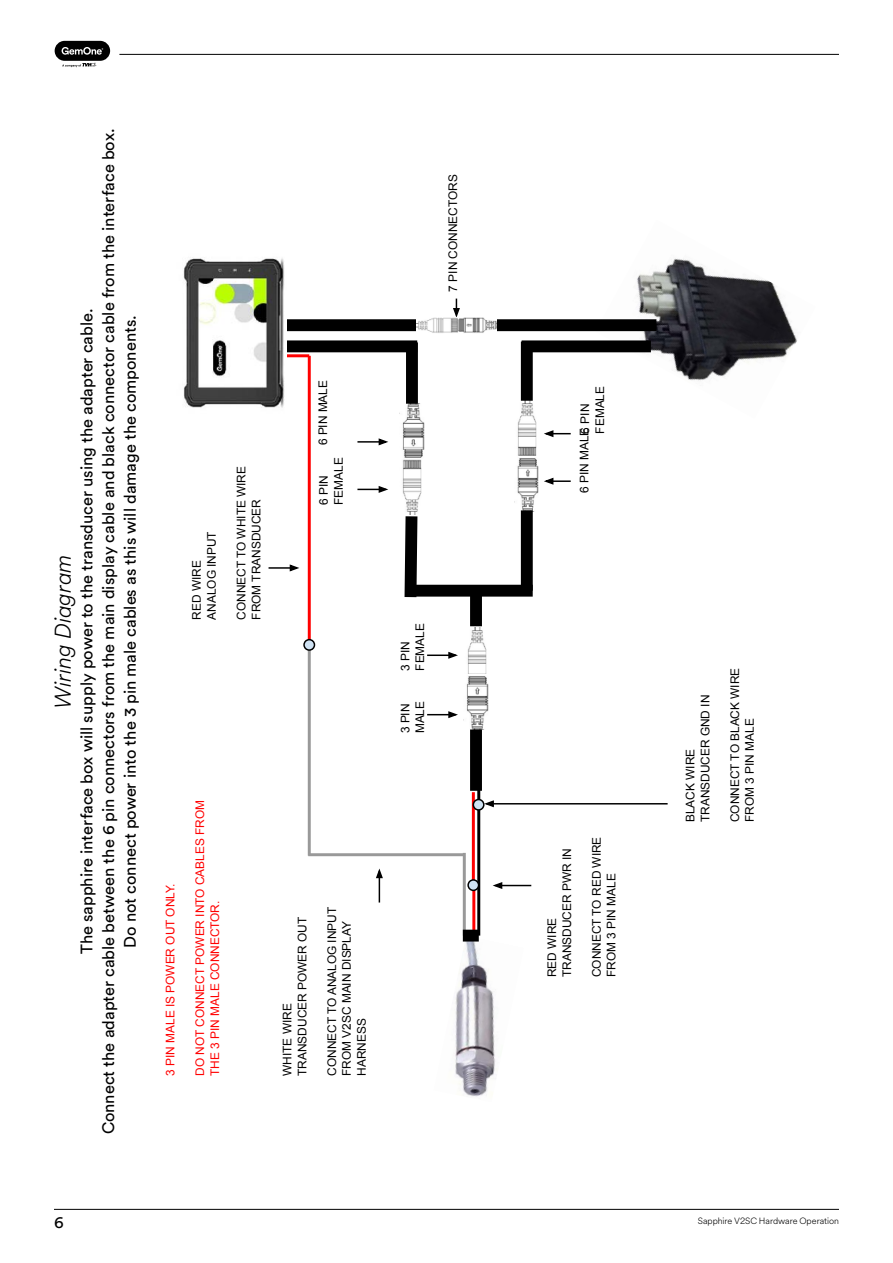
<style>
.page{position:relative;width:893px;height:1263px;background:#fff}
.page>*{position:absolute;margin:0;border:0;box-sizing:border-box;transform-origin:0 0}
.t1{font:italic 300 22.5px "Circular Spotify Text";color:#000}
.t2{font:16.5px/21.6px "Circular Std";color:#000;text-align:center}
.t3{font:11.85px/14.9px "Arial";color:#000}
.t4{font:11.85px/14.9px "Arial";color:#f00}
.t5{font:300 9px "Circular Spotify Text";letter-spacing:-.005em;color:#000}
</style>
<div class="page">
<hr style="left:54px;top:1209px;width:785px;height:1px;background:#000">
<hr style="left:119px;top:54px;width:720px;height:1px;background:#000">
<div style="left:55px;top:41px;width:55px;height:20px;background:#000;border-radius:10px"></div>
<svg style="left:62px;top:47px;width:41px;height:8px"></svg>
<svg style="left:62px;top:63px;width:35px;height:4px"></svg>
<img style="left:455px;top:935px;width:42px;height:162px">
<img style="left:595px;top:258px;width:202px;height:123px">
<div style="left:273px;top:340px;width:144px;height:12px;background:#000"></div>
<div style="left:275px;top:319px;width:381px;height:12px;background:#000"></div>
<svg style="left:452px;top:299px;width:8px;height:19px"></svg>
<img style="left:416px;top:318px;width:80px;height:15px">
<div style="left:522px;top:340px;width:129px;height:12px;background:#000"></div>
<img style="left:517px;top:401px;width:22px;height:110px">
<img style="left:402px;top:404px;width:22px;height:100px">
<div style="left:521px;top:342px;width:12px;height:59px;background:#000"></div>
<div style="left:406px;top:342px;width:12px;height:62px;background:#000"></div>
<img style="left:467px;top:628px;width:20px;height:46px">
<img style="left:466px;top:676px;width:22px;height:53px">
<div style="left:470px;top:729px;width:12px;height:62px;background:#000"></div>
<svg style="left:544px;top:430px;width:27px;height:8px"></svg>
<hr style="left:357px;top:441px;width:22px;height:2px;background:#000">
<svg style="left:377px;top:438px;width:11px;height:8px"></svg>
<svg style="left:357px;top:486px;width:31px;height:7px"></svg>
<svg style="left:544px;top:477px;width:27px;height:8px"></svg>
<svg style="left:427px;top:711px;width:31px;height:8px"></svg>
<hr style="left:427px;top:654px;width:22px;height:2px;background:#000">
<svg style="left:447px;top:651px;width:11px;height:8px"></svg>
<div style="left:521px;top:510px;width:12px;height:81px;background:#000"></div>
<svg style="left:404px;top:504px;width:20px;height:94px"></svg>
<div style="left:470px;top:591px;width:12px;height:35px;background:#000"></div>
<div style="left:411px;top:585px;width:122px;height:12px;background:#000"></div>
<hr style="left:472px;top:792px;width:3px;height:92px;background:#f00">
<hr style="left:477px;top:780px;width:3px;height:155px;background:#000">
<hr style="left:472px;top:884px;width:3px;height:47px;background:#f00">
<hr style="left:493px;top:803px;width:175px;height:1px;background:#000">
<svg style="left:492px;top:882px;width:39px;height:7px"></svg>
<svg style="left:467px;top:878px;width:11px;height:14px"></svg>
<svg style="left:472px;top:798px;width:23px;height:13px"></svg>
<hr style="left:463px;top:853px;width:3px;height:83px;background:#999">
<div style="left:463px;top:930px;width:16px;height:11px;background:#000"></div>
<hr style="left:308px;top:650px;width:3px;height:206px;background:#999">
<hr style="left:308px;top:853px;width:156px;height:3px;background:#999">
<hr style="left:308px;top:356px;width:3px;height:285px;background:#f00">
<hr style="left:281px;top:354px;width:28px;height:3px;background:#f00">
<svg style="left:303px;top:638px;width:13px;height:13px"></svg>
<hr style="left:269px;top:567px;width:21px;height:2px;background:#000">
<svg style="left:289px;top:564px;width:10px;height:8px"></svg>
<svg style="left:376px;top:868px;width:7px;height:34px"></svg>
<img style="left:183px;top:258px;width:103px;height:150px">
<p class="t2" style="left:76px;top:1134px;width:1007px;rotate:-90deg">The sapphire interface box will supply power to the transducer using the adapter cable.<br>Connect the adapter cable between the 6 pin connectors from the main display cable and black connector cable from the interface box.<br>Do not connect power into the 3 pin male cables as this will damage the components.</p>
<h1 class="t1" style="left:48px;top:708px;width:156px;rotate:-90deg">Wiring Diagram</h1>
<p class="t3" style="left:189px;top:620px;width:90px;rotate:-90deg">RED WIRE<br>ANALOG INPUT</p>
<p class="t3" style="left:234px;top:620px;width:155px;rotate:-90deg">CONNECT TO WHITE WIRE<br>FROM TRANSDUCER</p>
<p class="t3" style="left:316px;top:445px;width:67px;rotate:-90deg">6 PIN MALE</p>
<p class="t3" style="left:316px;top:505px;width:49px;rotate:-90deg">6 PIN<br>FEMALE</p>
<p class="t4" style="left:163px;top:1076px;width:194px;rotate:-90deg">3 PIN MALE IS POWER OUT ONLY.</p>
<p class="t4" style="left:193px;top:1076px;width:277px;rotate:-90deg">DO NOT CONNECT POWER INTO CABLES FROM<br>THE 3 PIN MALE CONNECTOR.</p>
<p class="t3" style="left:280px;top:1076px;width:160px;rotate:-90deg">WHITE WIRE<br>TRANSDUCER POWER OUT</p>
<p class="t3" style="left:325px;top:1076px;width:170px;rotate:-90deg">CONNECT TO ANALOG INPUT<br>FROM V2SC MAIN DISPLAY<br>HARNESS</p>
<p class="t3" style="left:446px;top:292px;width:119px;rotate:-90deg">7 PIN CONNECTORS</p>
<p class="t3" style="left:578px;top:433px;width:49px;rotate:-90deg">6 PIN<br>FEMALE</p>
<p class="t3" style="left:577px;top:493px;width:67px;rotate:-90deg">6 PIN MALE</p>
<p class="t3" style="left:398px;top:671px;width:49px;rotate:-90deg">3 PIN<br>FEMALE</p>
<p class="t3" style="left:398px;top:733px;width:34px;rotate:-90deg">3 PIN<br>MALE</p>
<p class="t3" style="left:683px;top:822px;width:129px;rotate:-90deg">BLACK WIRE<br>TRANSDUCER GND IN</p>
<p class="t3" style="left:545px;top:977px;width:130px;rotate:-90deg">RED WIRE<br>TRANSDUCER PWR IN</p>
<p class="t3" style="left:589px;top:977px;width:142px;rotate:-90deg">CONNECT TO RED WIRE<br>FROM 3 PIN MALE</p>
<p class="t3" style="left:728px;top:822px;width:156px;rotate:-90deg">CONNECT TO BLACK WIRE<br>FROM 3 PIN MALE</p>
<h2 class="t2" style="left:54px;top:1211px;width:11px">6</h2>
<p class="t5" style="left:698px;top:1215px;width:143px">Sapphire V2SC Hardware Operation</p>
</div>
